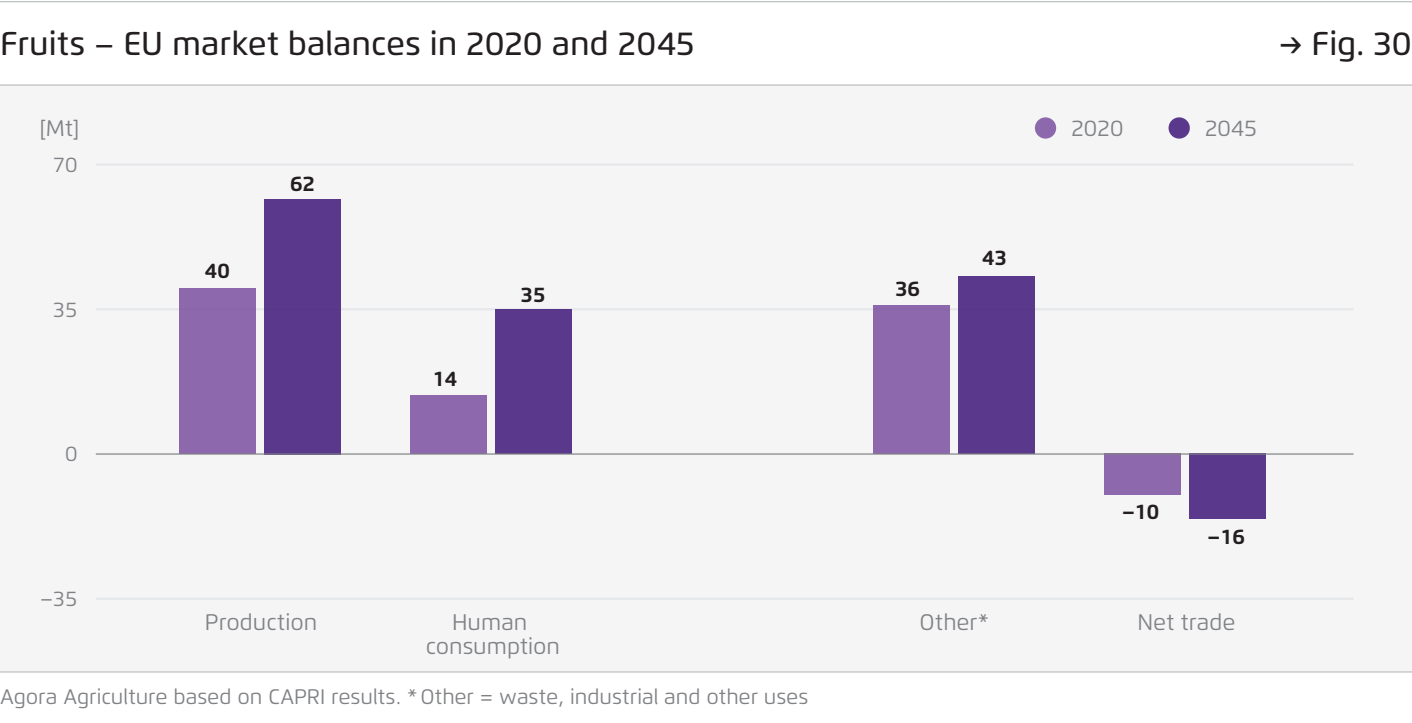
<style>
.page{position:relative;width:1412px;height:723px;background:#fff}
.page>*{position:absolute;margin:0;border:0;box-sizing:border-box;transform-origin:0 0}
.t1{font:500 33px "Flexo";color:#231f20}
.t2{font:22.5px "Flexo";color:#808285}
.t3{font:21px "Flexo";letter-spacing:-.005em;color:#808285}
.t4{font:700 21px "Flexo";color:#231f20}
</style>
<div class="page">
<div style="left:0;top:85px;width:1412px;height:587px;background:#f5f5f6"></div>
<hr style="left:96px;top:308px;width:1257px;height:2px;background:#e6e7e9">
<hr style="left:96px;top:598px;width:1257px;height:2px;background:#e6e7e9">
<hr style="left:96px;top:163px;width:1257px;height:3px;background:#e6e7e9">
<div style="left:179px;top:288px;width:77px;height:165px;background:#8d68ac"></div>
<div style="left:410px;top:395px;width:77px;height:58px;background:#8d68ac"></div>
<div style="left:264px;top:199px;width:77px;height:256px;background:#5a398c"></div>
<div style="left:495px;top:309px;width:77px;height:144px;background:#5a398c"></div>
<div style="left:873px;top:305px;width:76px;height:148px;background:#8d68ac"></div>
<div style="left:1104px;top:453px;width:77px;height:42px;background:#8d68ac"></div>
<div style="left:958px;top:276px;width:76px;height:177px;background:#5a398c"></div>
<div style="left:1189px;top:453px;width:77px;height:66px;background:#5a398c"></div>
<hr style="left:0;top:671px;width:1412px;height:1px;background:#bcbdc0">
<svg style="left:1168px;top:117px;width:22px;height:22px"></svg>
<svg style="left:1035px;top:117px;width:21px;height:22px"></svg>
<hr style="left:0;top:84px;width:1412px;height:2px;background:#bbbebe">
<hr style="left:0;top:1px;width:1412px;height:1px;background:#bbbebe">
<hr style="left:96px;top:453px;width:1257px;height:2px;background:#808285">
<h1 class="t1" style="left:0;top:24px;width:696px">Fruits – EU market balances in 2020 and 2045</h1>
<h1 class="t1" style="left:1279px;top:23px;width:134px">→ Fig. 30</h1>
<p class="t2" style="left:39px;top:115px;width:41px">[Mt]</p>
<p class="t3" style="left:53px;top:152px;width:26px">70</p>
<p class="t3" style="left:53px;top:296px;width:26px">35</p>
<p class="t3" style="left:65px;top:441px;width:14px">0</p>
<p class="t3" style="left:40px;top:586px;width:39px">−35</p>
<p class="t4" style="left:205px;top:258px;width:26px">40</p>
<p class="t4" style="left:290px;top:171px;width:26px">62</p>
<p class="t4" style="left:432px;top:366px;width:26px">14</p>
<p class="t4" style="left:521px;top:282px;width:26px">35</p>
<p class="t4" style="left:895px;top:276px;width:26px">36</p>
<p class="t4" style="left:982px;top:245px;width:26px">43</p>
<p class="t2" style="left:1071px;top:114px;width:54px">2020</p>
<p class="t2" style="left:1205px;top:114px;width:53px">2045</p>
<p class="t4" style="left:1122px;top:499px;width:38px">−10</p>
<p class="t4" style="left:1208px;top:524px;width:38px">−16</p>
<p class="t2" style="left:205px;top:608px;width:114px">Production</p>
<p class="t2" style="left:452px;top:608px;width:77px">Human</p>
<p class="t2" style="left:919px;top:608px;width:71px">Other*</p>
<p class="t2" style="left:1137px;top:608px;width:100px">Net trade</p>
<p class="t2" style="left:426px;top:632px;width:136px">consumption</p>
<p class="t3" style="left:0;top:684px;width:810px">Agora Agriculture based on CAPRI results. * Other = waste, industrial and other uses</p>
</div>
